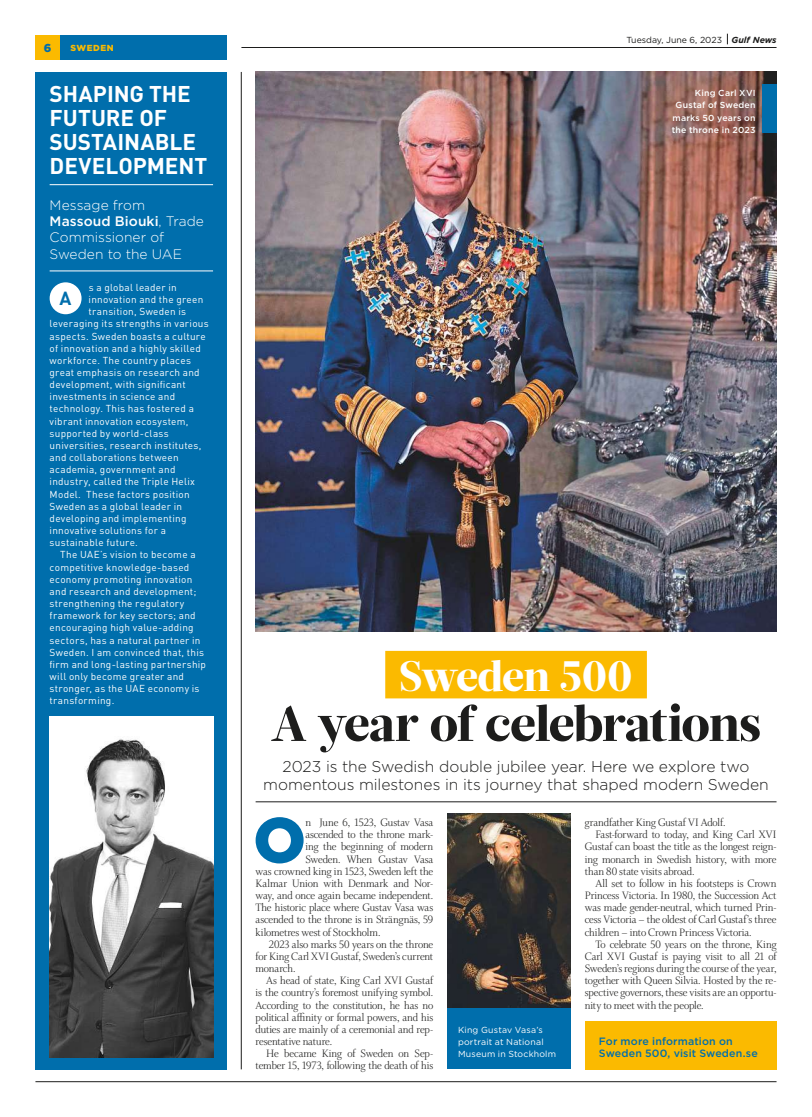
<style>
.page{position:relative;width:812px;height:1117px;background:#fff}
.page>*{position:absolute;margin:0;border:0;box-sizing:border-box;transform-origin:0 0}
.t1{font:900 63.62px "Gotham";color:#006eac}
.t2{font:900 50px "Glosa Title";letter-spacing:-.015em;color:#1d1d1c}
.t3{font:900 42.5px "Glosa Title";letter-spacing:-.015em;color:#fff}
.t4{font:700 22.5px/23.8px "DIN";letter-spacing:-.005em;color:#fff}
.t5{font:700 18.75px "DIN";color:#006eac}
.t6{font:300 15.62px/17.5px "Gotham";letter-spacing:-.005em;color:#1d1d1c;text-align:center}
.t7{font:300 13.75px/16.2px "Gotham";letter-spacing:.005em;color:#fff}
.t8{font:300 11.5px "Whitman Display";letter-spacing:-.01em;color:#1d1d1c}
.t9{font:900 11.5px "Gotham";color:#006eac}
.t10{font:500 10.62px/12.1px "Gotham";letter-spacing:.015em;color:#006eac}
.t11{font:10px "DIN";letter-spacing:.025em;color:#fff}
.t12{font:500 8.75px/12.1px "Gotham";letter-spacing:.025em;color:#fff;text-align:right}
.t13{font:8.75px/12.1px "Gotham";letter-spacing:.02em;color:#fff}
.t14{font:8.75px "Gotham";color:#1d1d1c}
.t15{font:900 8.75px "Gotham";letter-spacing:.06em;color:#fbba00}
.s1{font-weight:500}
.s2{font-weight:700;font-style:italic}
</style>
<div class="page">
<hr style="left:35px;top:1081px;width:741px;height:1px;background:#1d1d1c">
<hr style="left:241px;top:47px;width:535px;height:1px;background:#1d1d1c">
<div style="left:35px;top:35px;width:192px;height:25px;background:#006eac"></div>
<div style="left:35px;top:35px;width:25px;height:25px;background:#fbba00"></div>
<img style="left:255px;top:72px;width:521px;height:559px">
<div style="left:35px;top:72px;width:192px;height:997px;background:#006eac"></div>
<hr style="left:50px;top:184px;width:163px;height:1px;background:#fff">
<div style="left:50px;top:282px;width:31px;height:32px;background:#fff;border-radius:50%"></div>
<img style="left:50px;top:716px;width:163px;height:340px">
<hr style="left:50px;top:270px;width:163px;height:1px;background:#fff">
<hr style="left:241px;top:72px;width:1px;height:997px;background:#1d1d1c">
<div style="left:385px;top:650px;width:261px;height:48px;background:#fbba00"></div>
<hr style="left:255px;top:801px;width:521px;height:1px;background:#1d1d1c">
<div style="left:762px;top:84px;width:14px;height:49px;background:#006eac"></div>
<img style="left:447px;top:813px;width:123px;height:195px">
<div style="left:447px;top:1008px;width:123px;height:61px;background:#006eac"></div>
<div style="left:584px;top:1020px;width:192px;height:49px;background:#fbba00"></div>
<p class="t9" style="left:44px;top:44px;width:9px">6</p>
<p class="t15" style="left:70px;top:45px;width:45px">SWEDEN</p>
<p class="t4" style="left:50px;top:83px;width:159px">SHAPING THE<br>FUTURE OF<br>SUSTAINABLE<br>DEVELOPMENT</p>
<p class="t7" style="left:50px;top:198px;width:156px">Message from<br><span class="s1">Massoud Biouki</span>, Trade<br>Commissioner of<br>Sweden to the UAE</p>
<p class="t11" style="left:89px;top:284px;width:89px">s a global leader in</p>
<p class="t11" style="left:89px;top:296px;width:116px">innovation and the green</p>
<p class="t11" style="left:89px;top:308px;width:99px">transition, Sweden is</p>
<p class="t11" style="left:50px;top:320px;width:161px">leveraging its strengths in various</p>
<p class="t11" style="left:50px;top:332px;width:158px">aspects. Sweden boasts a culture</p>
<p class="t11" style="left:50px;top:344px;width:153px">of innovation and a highly skilled</p>
<p class="t11" style="left:50px;top:356px;width:143px">workforce. The country places</p>
<p class="t11" style="left:50px;top:369px;width:151px">great emphasis on research and</p>
<p class="t11" style="left:50px;top:381px;width:138px">development, with significant</p>
<p class="t11" style="left:50px;top:393px;width:127px">investments in science and</p>
<p class="t11" style="left:50px;top:405px;width:146px">technology. This has fostered a</p>
<p class="t11" style="left:50px;top:417px;width:140px">vibrant innovation ecosystem,</p>
<p class="t11" style="left:50px;top:429px;width:121px">supported by world-class</p>
<p class="t11" style="left:50px;top:442px;width:153px">universities, research institutes,</p>
<p class="t11" style="left:50px;top:454px;width:130px">and collaborations between</p>
<p class="t11" style="left:50px;top:466px;width:127px">academia, government and</p>
<p class="t11" style="left:50px;top:478px;width:147px">industry, called the Triple Helix</p>
<p class="t11" style="left:50px;top:490px;width:142px">Model. These factors position</p>
<p class="t11" style="left:50px;top:502px;width:134px">Sweden as a global leader in</p>
<p class="t11" style="left:50px;top:514px;width:138px">developing and implementing</p>
<p class="t11" style="left:50px;top:527px;width:118px">innovative solutions for a</p>
<p class="t11" style="left:50px;top:539px;width:90px">sustainable future.</p>
<p class="t11" style="left:60px;top:551px;width:137px">The UAE’s vision to become a</p>
<p class="t11" style="left:50px;top:563px;width:141px">competitive knowledge-based</p>
<p class="t11" style="left:50px;top:575px;width:144px">economy promoting innovation</p>
<p class="t11" style="left:50px;top:587px;width:148px">and research and development;</p>
<p class="t11" style="left:50px;top:599px;width:136px">strengthening the regulatory</p>
<p class="t11" style="left:50px;top:612px;width:147px">framework for key sectors; and</p>
<p class="t11" style="left:50px;top:624px;width:145px">encouraging high value-adding</p>
<p class="t11" style="left:50px;top:636px;width:152px">sectors, has a natural partner in</p>
<p class="t11" style="left:50px;top:648px;width:156px">Sweden. I am convinced that, this</p>
<p class="t11" style="left:50px;top:660px;width:158px">firm and long-lasting partnership</p>
<p class="t11" style="left:50px;top:672px;width:136px">will only become greater and</p>
<p class="t11" style="left:50px;top:685px;width:151px">stronger, as the UAE economy is</p>
<p class="t11" style="left:50px;top:697px;width:66px">transforming.</p>
<p class="t5" style="left:60px;top:287px;width:13px">A</p>
<p class="t14" style="left:626px;top:36px;width:152px">Tuesday, June 6, 2023 <span class="s2">Gulf News</span></p>
<p class="t12" style="left:671px;top:88px;width:85px">King Carl XVI<br>Gustaf of Sweden marks 50 years on the throne in 2023</p>
<p class="t3" style="left:399px;top:660px;width:235px">Sweden 500</p>
<p class="t2" style="left:271px;top:705px;width:491px">A year of celebrations</p>
<p class="t6" style="left:263px;top:759px;width:507px">2023 is the Swedish double jubilee year. Here we explore two momentous milestones in its journey that shaped modern Sweden</p>
<p class="t1" style="left:253px;top:817px;width:54px">O</p>
<p class="t8" style="left:305px;top:818px;width:129px">n June 6, 1523, Gustav Vasa</p>
<p class="t8" style="left:305px;top:830px;width:129px">ascended to the throne mark-</p>
<p class="t8" style="left:305px;top:842px;width:129px">ing the beginning of modern</p>
<p class="t8" style="left:305px;top:854px;width:129px">Sweden. When Gustav Vasa</p>
<p class="t8" style="left:255px;top:867px;width:179px">was crowned king in 1523, Sweden left the</p>
<p class="t8" style="left:255px;top:879px;width:179px">Kalmar Union with Denmark and Nor-</p>
<p class="t8" style="left:255px;top:891px;width:179px">way, and once again became independent.</p>
<p class="t8" style="left:255px;top:903px;width:179px">The historic place where Gustav Vasa was</p>
<p class="t8" style="left:255px;top:915px;width:179px">ascended to the throne is in Strängnäs, 59</p>
<p class="t8" style="left:255px;top:927px;width:126px">kilometres west of Stockholm.</p>
<p class="t8" style="left:269px;top:940px;width:166px">2023 also marks 50 years on the throne</p>
<p class="t8" style="left:255px;top:952px;width:179px">for King Carl XVI Gustaf, Sweden’s current</p>
<p class="t8" style="left:255px;top:964px;width:41px">monarch.</p>
<p class="t8" style="left:266px;top:976px;width:168px">As head of state, King Carl XVI Gustaf</p>
<p class="t8" style="left:255px;top:988px;width:179px">is the country’s foremost unifying symbol.</p>
<p class="t8" style="left:255px;top:1000px;width:179px">According to the constitution, he has no</p>
<p class="t8" style="left:255px;top:1012px;width:179px">political affinity or formal powers, and his</p>
<p class="t8" style="left:255px;top:1025px;width:179px">duties are mainly of a ceremonial and rep-</p>
<p class="t8" style="left:255px;top:1037px;width:78px">resentative nature.</p>
<p class="t8" style="left:266px;top:1049px;width:168px">He became King of Sweden on Sep-</p>
<p class="t8" style="left:255px;top:1061px;width:179px">tember 15, 1973, following the death of his</p>
<p class="t8" style="left:584px;top:818px;width:142px">grandfather King Gustaf VI Adolf.</p>
<p class="t8" style="left:595px;top:830px;width:183px">Fast-forward to today, and King Carl XVI</p>
<p class="t8" style="left:584px;top:842px;width:193px">Gustaf can boast the title as the longest reign-</p>
<p class="t8" style="left:584px;top:854px;width:193px">ing monarch in Swedish history, with more</p>
<p class="t8" style="left:584px;top:867px;width:111px">than 80 state visits abroad.</p>
<p class="t8" style="left:595px;top:879px;width:182px">All set to follow in his footsteps is Crown</p>
<p class="t8" style="left:584px;top:891px;width:193px">Princess Victoria. In 1980, the Succession Act</p>
<p class="t8" style="left:584px;top:903px;width:193px">was made gender-neutral, which turned Prin-</p>
<p class="t8" style="left:584px;top:915px;width:193px">cess Victoria – the oldest of Carl Gustaf’s three</p>
<p class="t8" style="left:584px;top:927px;width:168px">children – into Crown Princess Victoria.</p>
<p class="t8" style="left:595px;top:940px;width:183px">To celebrate 50 years on the throne, King</p>
<p class="t8" style="left:584px;top:952px;width:193px">Carl XVI Gustaf is paying visit to all 21 of</p>
<p class="t8" style="left:584px;top:964px;width:193px">Sweden’s regions during the course of the year,</p>
<p class="t8" style="left:584px;top:976px;width:193px">together with Queen Silvia. Hosted by the re-</p>
<p class="t8" style="left:584px;top:988px;width:193px">spective governors, these visits are an opportu-</p>
<p class="t8" style="left:584px;top:1000px;width:120px">nity to meet with the people.</p>
<p class="t13" style="left:458px;top:1024px;width:99px">King Gustav Vasa’s portrait at National<br>Museum in Stockholm</p>
<p class="t10" style="left:598px;top:1035px;width:160px">For more information on<br>Sweden 500, visit Sweden.se</p>
</div>
